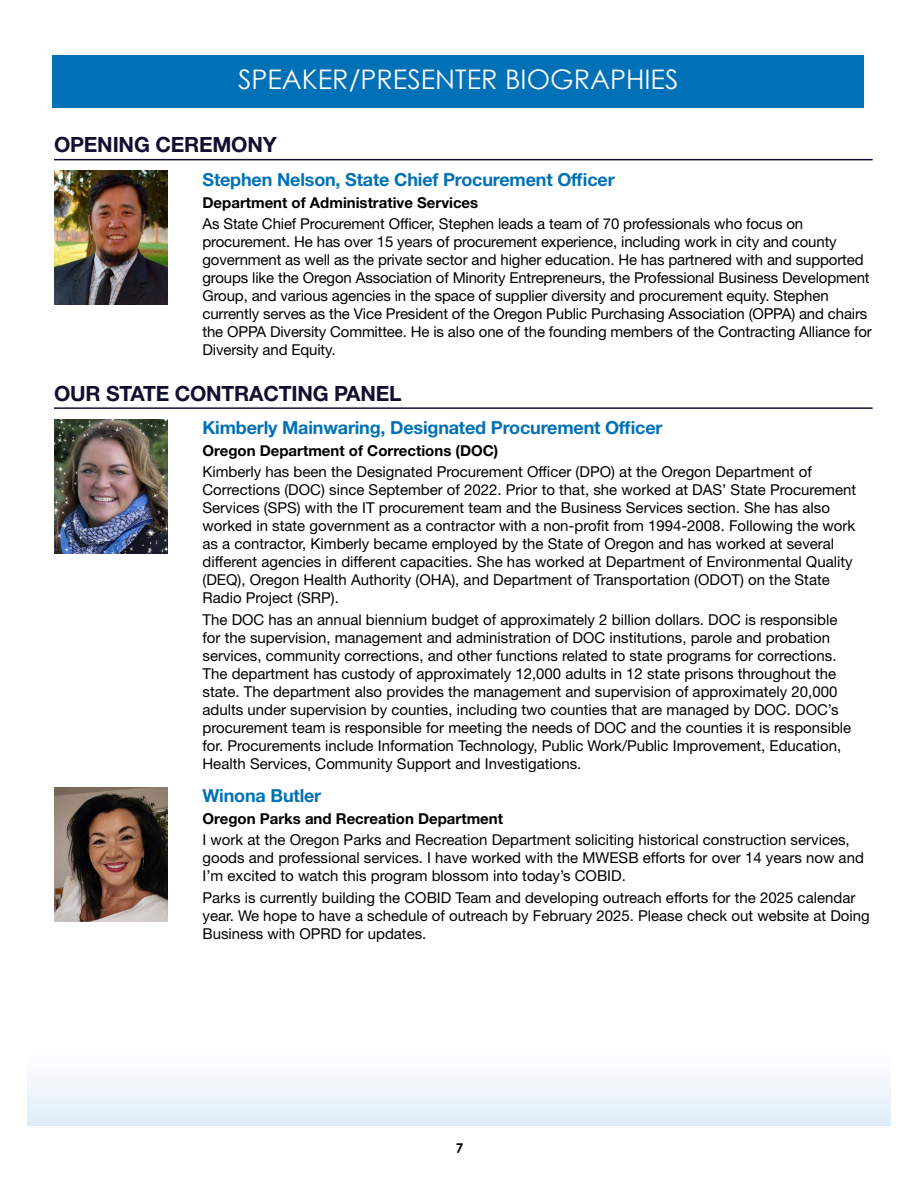
<style>
.page{position:relative;width:918px;height:1188px;background:#fff}
.page>*{position:absolute;margin:0;border:0;box-sizing:border-box;transform-origin:0 0}
.t1{font:27px "Century Gothic";color:#fef9fb}
.session_title{font:700 21px "Helvetica Neue LT Std";letter-spacing:-.01em;color:#101131}
.speaker_title{font:700 18px "Helvetica Neue LT Std";letter-spacing:-.01em;color:#0071b6}
.bios_body{font:15px/18px "Helvetica Neue LT Std";color:#000}
.bios_body-2{font:700 15px "Helvetica Neue LT Std";color:#000}
.t2{font:700 13.5px "Century Gothic";color:#000}
</style>
<div class="page">
<div style="left:27px;top:1047px;width:864px;height:78px;background:linear-gradient(to bottom,#fff,#e1edf8)"></div>
<div style="left:52px;top:55px;width:812px;height:53px;background:#0071b6"></div>
<hr style="left:54px;top:159px;width:819px;height:1px;background:#101131">
<hr style="left:54px;top:407px;width:819px;height:2px;background:#101131">
<img style="left:54px;top:171px;width:114px;height:134px">
<img style="left:54px;top:419px;width:114px;height:134px">
<img style="left:54px;top:787px;width:114px;height:134px">
<p class="t1" style="left:238px;top:60px;width:442px">SPEAKER/PRESENTER BIOGRAPHIES</p>
<p class="session_title" style="left:54px;top:132px;width:224px">OPENING CEREMONY</p>
<p class="speaker_title" style="left:202px;top:168px;width:414px">Stephen Nelson, State Chief Procurement Officer</p>
<p class="bios_body-2" style="left:202px;top:193px;width:277px">Department of Administrative Services</p>
<p class="bios_body" style="left:202px;top:214px;width:671px">As State Chief Procurement Officer, Stephen leads a team of 70 professionals who focus on procurement. He has over 15 years of procurement experience, including work in city and county government as well as the private sector and higher education. He has partnered with and supported groups like the Oregon Association of Minority Entrepreneurs, the Professional Business Development Group, and various agencies in the space of supplier diversity and procurement equity. Stephen currently serves as the Vice President of the Oregon Public Purchasing Association (OPPA) and chairs the OPPA Diversity Committee. He is also one of the founding members of the Contracting Alliance for Diversity and Equity.</p>
<p class="session_title" style="left:54px;top:380px;width:349px">OUR STATE CONTRACTING PANEL</p>
<p class="speaker_title" style="left:202px;top:417px;width:462px">Kimberly Mainwaring, Designated Procurement Officer</p>
<p class="bios_body-2" style="left:202px;top:442px;width:297px">Oregon Department of Corrections (DOC)</p>
<p class="bios_body" style="left:202px;top:463px;width:655px">Kimberly has been the Designated Procurement Officer (DPO) at the Oregon Department of Corrections (DOC) since September of 2022. Prior to that, she worked at DAS’ State Procurement Services (SPS) with the IT procurement team and the Business Services section. She has also worked in state government as a contractor with a non-profit from 1994-2008. Following the work as a contractor, Kimberly became employed by the State of Oregon and has worked at several different agencies in different capacities. She has worked at Department of Environmental Quality (DEQ), Oregon Health Authority (OHA), and Department of Transportation (ODOT) on the State Radio Project (SRP).</p>
<p class="bios_body" style="left:202px;top:610px;width:650px">The DOC has an annual biennium budget of approximately 2 billion dollars. DOC is responsible for the supervision, management and administration of DOC institutions, parole and probation services, community corrections, and other functions related to state programs for corrections.<br>The department has custody of approximately 12,000 adults in 12 state prisons throughout the state. The department also provides the management and supervision of approximately 20,000 adults under supervision by counties, including two counties that are managed by DOC. DOC’s procurement team is responsible for meeting the needs of DOC and the counties it is responsible for. Procurements include Information Technology, Public Work/Public Improvement, Education, Health Services, Community Support and Investigations.</p>
<p class="speaker_title" style="left:202px;top:785px;width:120px">Winona Butler</p>
<p class="bios_body-2" style="left:202px;top:809px;width:302px">Oregon Parks and Recreation Department</p>
<p class="bios_body" style="left:202px;top:831px;width:663px">I work at the Oregon Parks and Recreation Department soliciting historical construction services, goods and professional services. I have worked with the MWESB efforts for over 14 years now and<br>I’m excited to watch this program blossom into today’s COBID.</p>
<p class="bios_body" style="left:202px;top:888px;width:669px">Parks is currently building the COBID Team and developing outreach efforts for the 2025 calendar year. We hope to have a schedule of outreach by February 2025. Please check out website at Doing<br>Business with OPRD for updates.</p>
<p class="t2" style="left:456px;top:1138px;width:9px">7</p>
</div>
